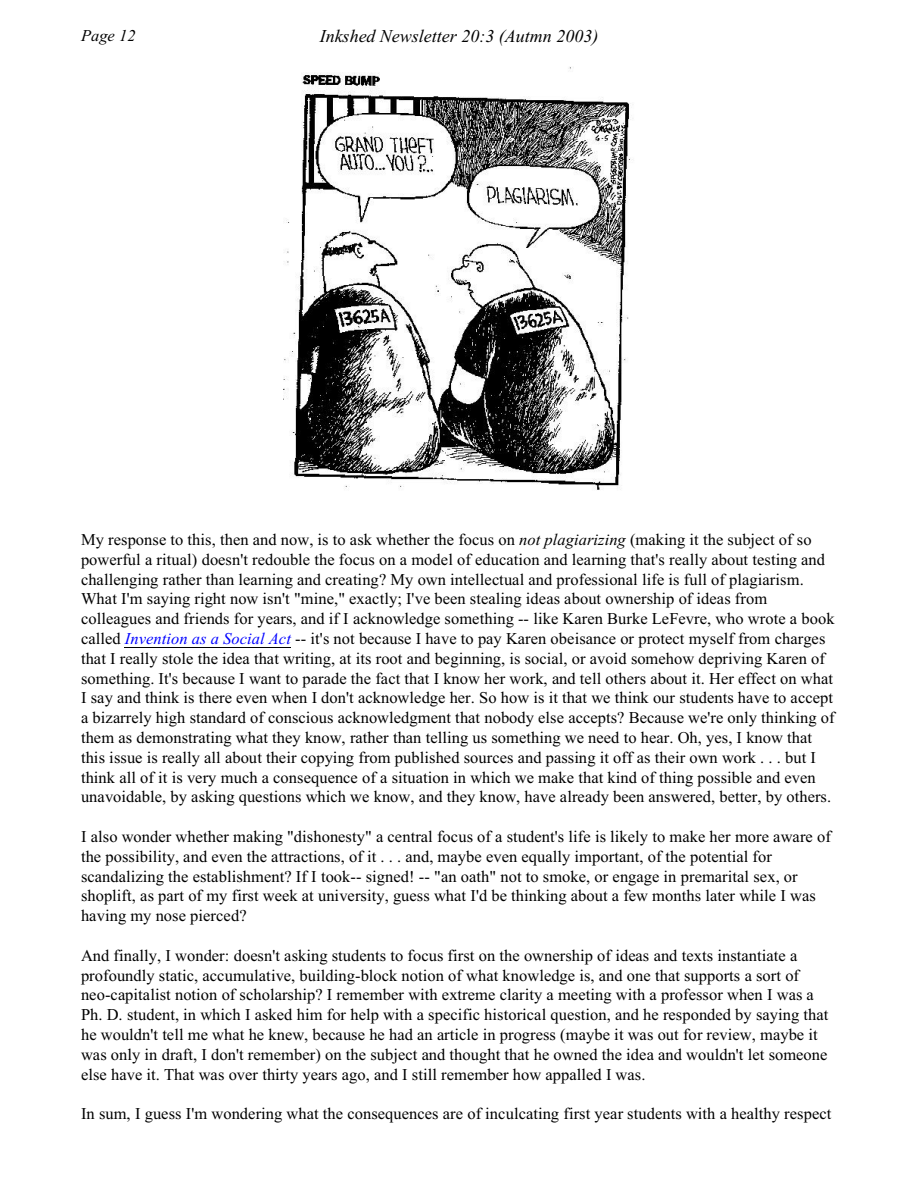
<style>
.page{position:relative;width:918px;height:1188px;background:#fff}
.page>*{position:absolute;margin:0;border:0;box-sizing:border-box;transform-origin:0 0}
.t1{font:italic 18px "Times New Roman";color:#000}
.t2{font:16.5px/19.8px "Times New Roman";letter-spacing:.005em;color:#000}
.t3{font:italic 16.5px "Times New Roman";letter-spacing:.005em;color:#000}
.s1{font-style:italic}
.s2{font-style:italic;color:#00f}
</style>
<div class="page">
<img style="left:283px;top:67px;width:350px;height:423px">
<hr style="left:125px;top:647px;width:166px;height:1px;background:#000">
<p class="t3" style="left:81px;top:30px;width:56px">Page 12</p>
<p class="t1" style="left:320px;top:30px;width:280px">Inkshed Newsletter 20:3 (Autmn 2003)</p>
<p class="t2" style="left:81px;top:531px;width:755px">My response to this, then and now, is to ask whether the focus on <span class="s1">not plagiarizing</span> (making it the subject of so powerful a ritual) doesn't redouble the focus on a model of education and learning that's really about testing and challenging rather than learning and creating? My own intellectual and professional life is full of plagiarism.<br>What I'm saying right now isn't "mine," exactly; I've been stealing ideas about ownership of ideas from colleagues and friends for years, and if I acknowledge something -- like Karen Burke LeFevre, who wrote a book called <span class="s2">Invention as a Social Act</span> -- it's not because I have to pay Karen obeisance or protect myself from charges that I really stole the idea that writing, at its root and beginning, is social, or avoid somehow depriving Karen of something. It's because I want to parade the fact that I know her work, and tell others about it. Her effect on what I say and think is there even when I don't acknowledge her. So how is it that we think our students have to accept a bizarrely high standard of conscious acknowledgment that nobody else accepts? Because we're only thinking of them as demonstrating what they know, rather than telling us something we need to hear. Oh, yes, I know that this issue is really all about their copying from published sources and passing it off as their own work . . . but I think all of it is very much a consequence of a situation in which we make that kind of thing possible and even unavoidable, by asking questions which we know, and they know, have already been answered, better, by others.</p>
<p class="t2" style="left:81px;top:828px;width:751px">I also wonder whether making "dishonesty" a central focus of a student's life is likely to make her more aware of the possibility, and even the attractions, of it . . . and, maybe even equally important, of the potential for scandalizing the establishment? If I took-- signed! -- "an oath" not to smoke, or engage in premarital sex, or shoplift, as part of my first week at university, guess what I'd be thinking about a few months later while I was having my nose pierced?</p>
<p class="t2" style="left:81px;top:947px;width:749px">And finally, I wonder: doesn't asking students to focus first on the ownership of ideas and texts instantiate a profoundly static, accumulative, building-block notion of what knowledge is, and one that supports a sort of neo-capitalist notion of scholarship? I remember with extreme clarity a meeting with a professor when I was a Ph. D. student, in which I asked him for help with a specific historical question, and he responded by saying that he wouldn't tell me what he knew, because he had an article in progress (maybe it was out for review, maybe it was only in draft, I don't remember) on the subject and thought that he owned the idea and wouldn't let someone else have it. That was over thirty years ago, and I still remember how appalled I was.</p>
<p class="t2" style="left:81px;top:1105px;width:752px">In sum, I guess I'm wondering what the consequences are of inculcating first year students with a healthy respect</p>
</div>
